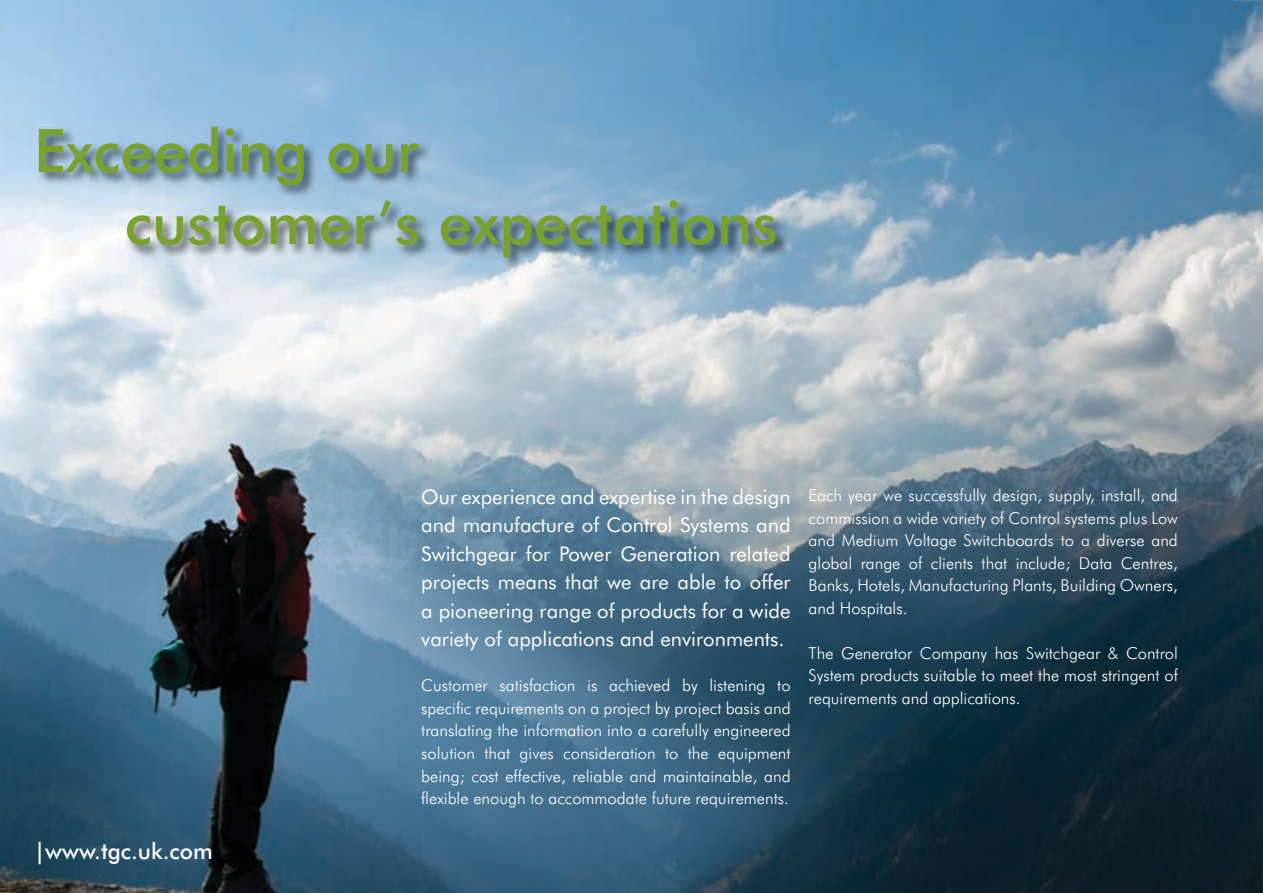
<style>
.page{position:relative;width:1263px;height:893px;background:#fff}
.page>*{position:absolute;margin:0;border:0;box-sizing:border-box;transform-origin:0 0}
.t1{font:500 60px/72px "Futura BT";color:#78a22d}
.t2{font:500 22.5px "Futura BT";color:#fff}
.t3{font:20.25px/28.5px "Futura BT";color:#fff;text-align:justify}
.t4{font:300 16.5px/22.5px "Futura BT";color:#fff;text-align:justify}
</style>
<div class="page">
<img style="left:737px;top:0;width:526px;height:893px">
<img style="left:53px;top:0;width:684px;height:124px">
<img style="left:0;top:0;width:53px;height:893px">
<img style="left:52px;top:271px;width:685px;height:622px">
<img style="left:37px;top:124px;width:752px;height:147px">
<h1 class="t1" style="left:125px;top:114px;width:654px;text-indent:-91px">Exceeding our<br>customer’s expectations</h1>
<h2 class="t2" style="left:34px;top:837px;width:180px">|www.tgc.uk.com</h2>
<p class="t3" style="left:421px;top:482px;width:371px">Our experience and expertise in the design and manufacture of Control Systems and Switchgear for Power Generation related projects means that we are able to offer a pioneering range of products for a wide variety of applications and environments.</p>
<p class="t4" style="left:421px;top:674px;width:371px">Customer satisfaction is achieved by listening to specific requirements on a project by project basis and translating the information into a carefully engineered solution that gives consideration to the equipment being; cost effective, reliable and maintainable, and flexible enough to accommodate future requirements.</p>
<p class="t4" style="left:809px;top:484px;width:371px">Each year we successfully design, supply, install, and commission a wide variety of Control systems plus Low and Medium Voltage Switchboards to a diverse and global range of clients that include; Data Centres, Banks, Hotels, Manufacturing Plants, Building Owners, and Hospitals.</p>
<p class="t4" style="left:809px;top:641px;width:371px">The Generator Company has Switchgear &amp; Control System products suitable to meet the most stringent of requirements and applications.</p>
</div>
